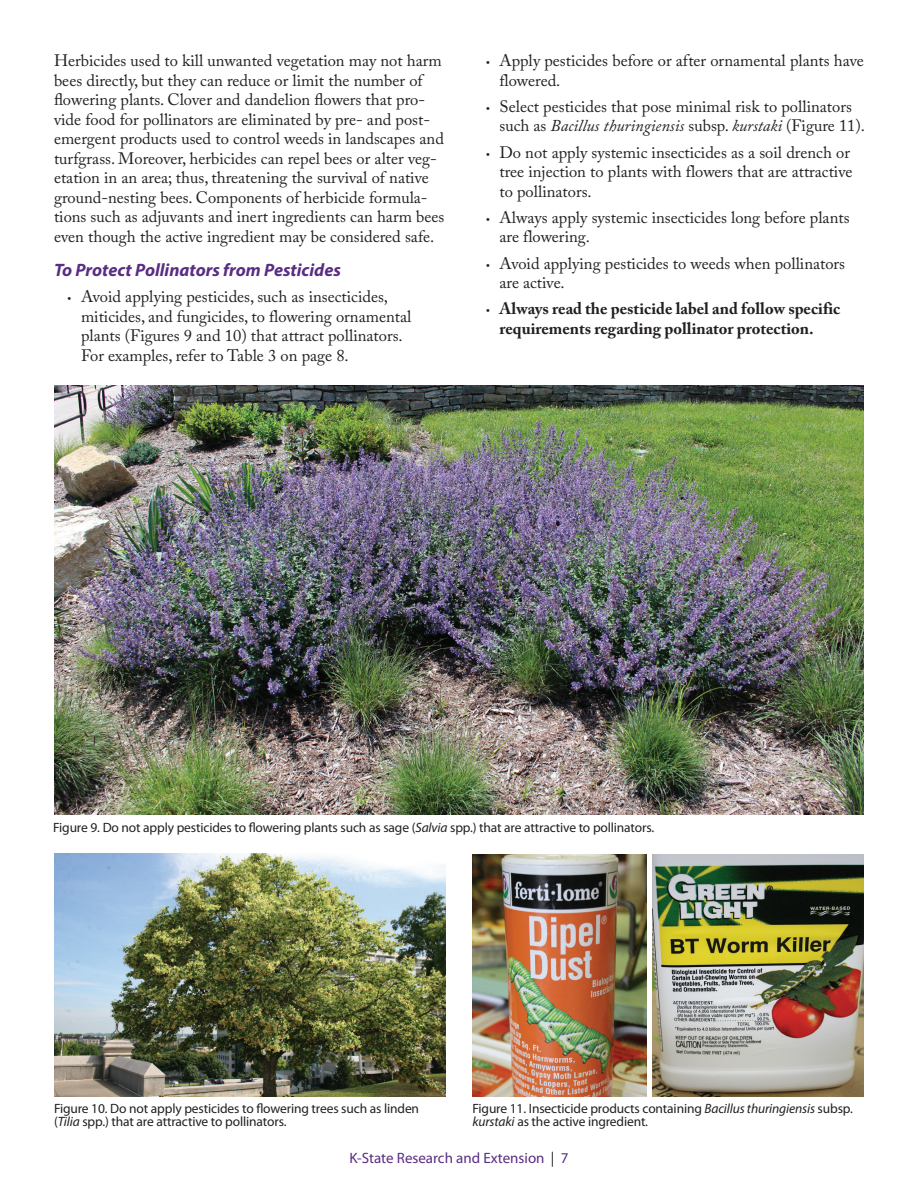
<style>
.page{position:relative;width:918px;height:1188px;background:#fff}
.page>*{position:absolute;margin:0;border:0;box-sizing:border-box;transform-origin:0 0}
.t1{font:italic 700 18px "Myriad Pro";color:#592d83}
.t2{font:16.5px/19.5px "Adobe Caslon Pro";color:#231f20}
.t3{font:700 16.5px/19.5px "Adobe Caslon Pro";color:#231f20}
.t4{font:15px "Myriad Pro";color:#592d83}
.t5{font:13.5px/13.5px "Myriad Pro";letter-spacing:-.01em;color:#231f20}
.s1{font-family:"Myriad Pro";font-size:13.5px}
.s2{font-style:italic}
.s3{font-family:"Myriad Pro";font-weight:400;font-size:13.5px}
.s4{color:#231f20}
</style>
<div class="page">
<img style="left:54px;top:854px;width:392px;height:243px">
<img style="left:54px;top:386px;width:810px;height:428px">
<img style="left:472px;top:854px;width:175px;height:243px">
<img style="left:653px;top:854px;width:211px;height:243px">
<p class="t2" style="left:54px;top:51px;width:392px">Herbicides used to kill unwanted vegetation may not harm bees directly, but they can reduce or limit the number of flowering plants. Clover and dandelion flowers that pro&shy;vide food for pollinators are eliminated by pre- and post&shy;emergent products used to control weeds in landscapes and turfgrass. Moreover, herbicides can repel bees or alter veg&shy;etation in an area; thus, threatening the survival of native ground-nesting bees. Components of herbicide formula&shy;tions such as adjuvants and inert ingredients can harm bees even though the active ingredient may be considered safe.</p>
<p class="t1" style="left:54px;top:258px;width:288px">To Protect Pollinators from Pesticides</p>
<p class="t2" style="left:81px;top:287px;width:332px;text-indent:-14px"><span class="s1">•</span> Avoid applying pesticides, such as insecticides, miticides, and fungicides, to flowering ornamental plants (Figures 9 and 10) that attract pollinators.<br>For examples, refer to Table 3 on page 8.</p>
<p class="t2" style="left:500px;top:51px;width:366px;text-indent:-14px"><span class="s1">•</span> Apply pesticides before or after ornamental plants have flowered.</p>
<p class="t2" style="left:500px;top:96px;width:367px;text-indent:-14px"><span class="s1">•</span> Select pesticides that pose minimal risk to pollinators such as <span class="s2">Bacillus thuringiensis</span> subsp. <span class="s2">kurstaki</span> (Figure 11).</p>
<p class="t2" style="left:500px;top:142px;width:354px;text-indent:-14px"><span class="s1">•</span> Do not apply systemic insecticides as a soil drench or tree injection to plants with flowers that are attractive to pollinators.</p>
<p class="t2" style="left:500px;top:207px;width:352px;text-indent:-14px"><span class="s1">•</span> Always apply systemic insecticides long before plants are flowering.</p>
<p class="t2" style="left:500px;top:253px;width:347px;text-indent:-14px"><span class="s1">•</span> Avoid applying pesticides to weeds when pollinators are active.</p>
<p class="t3" style="left:500px;top:299px;width:342px;text-indent:-14px"><span class="s3">•</span> Always read the pesticide label and follow specific requirements regarding pollinator protection.</p>
<p class="t5" style="left:53px;top:821px;width:603px">Figure 9. Do not apply pesticides to flowering plants such as sage (<span class="s2">Salvia</span> spp.) that are attractive to pollinators.</p>
<p class="t5" style="left:54px;top:1101px;width:367px">Figure 10. Do not apply pesticides to flowering trees such as linden (<span class="s2">Tilia</span> spp.) that are attractive to pollinators.</p>
<p class="t5" style="left:472px;top:1101px;width:382px">Figure 11. Insecticide products containing <span class="s2">Bacillus thuringiensis</span> subsp. <span class="s2">kurstaki</span> as the active ingredient.</p>
<p class="t4" style="left:349px;top:1149px;width:221px">K-State Research and Extension <span class="s4">|</span> 7</p>
</div>
